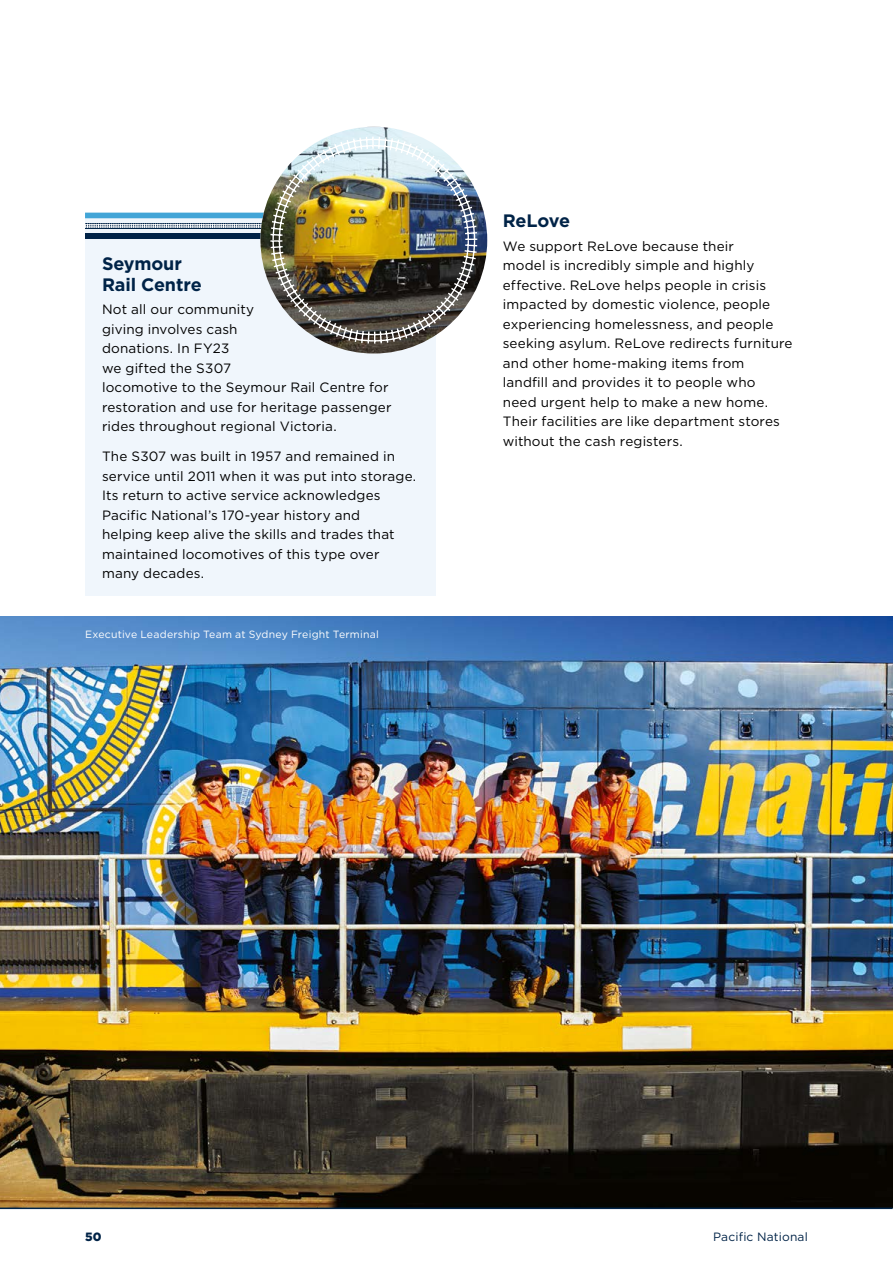
<style>
.page{position:relative;width:893px;height:1263px;background:#fff}
.page>*{position:absolute;margin:0;border:0;box-sizing:border-box;transform-origin:0 0}
.t1{font:700 18px/21px "Gotham";letter-spacing:-.01em;color:#002347}
.t2{font:13.5px/19.5px "Gotham";letter-spacing:.01em;color:#000}
.t3{font:12px "Gotham";letter-spacing:.01em;color:#002347}
.t4{font:900 12px "Gotham";color:#002347}
.t5{font:10.5px "Gotham";letter-spacing:.02em;color:#fff}
</style>
<div class="page">
<img style="left:0;top:617px;width:893px;height:590px">
<div style="left:85px;top:213px;width:351px;height:382px;background:#f0f6fc"></div>
<img style="left:260px;top:127px;width:227px;height:227px;border-radius:113px">
<img style="left:85px;top:135px;width:394px;height:210px">
<hr style="left:0;top:1207px;width:893px;height:2px;background:#002347">
<h1 class="t1" style="left:102px;top:253px;width:101px">Seymour<br>Rail Centre</h1>
<p class="t2" style="left:102px;top:299px;width:291px">Not all our community<br>giving involves cash<br>donations. In FY23<br>we gifted the S307<br>locomotive to the Seymour Rail Centre for restoration and use for heritage passenger rides throughout regional Victoria.</p>
<p class="t2" style="left:102px;top:447px;width:316px">The S307 was built in 1957 and remained in service until 2011 when it was put into storage.<br>Its return to active service acknowledges Pacific National’s 170‑year history and<br>helping keep alive the skills and trades that maintained locomotives of this type over many decades.</p>
<p class="t5" style="left:85px;top:627px;width:295px">Executive Leadership Team at Sydney Freight Terminal</p>
<h1 class="t1" style="left:503px;top:210px;width:69px">ReLove</h1>
<p class="t2" style="left:503px;top:236px;width:291px">We support ReLove because their<br>model is incredibly simple and highly effective. ReLove helps people in crisis impacted by domestic violence, people experiencing homelessness, and people seeking asylum. ReLove redirects furniture and other home‑making items from landfill and provides it to people who need urgent help to make a new home.<br>Their facilities are like department stores without the cash registers.</p>
<p class="t4" style="left:85px;top:1228px;width:18px">50</p>
<p class="t3" style="left:713px;top:1229px;width:96px">Pacific National</p>
</div>
